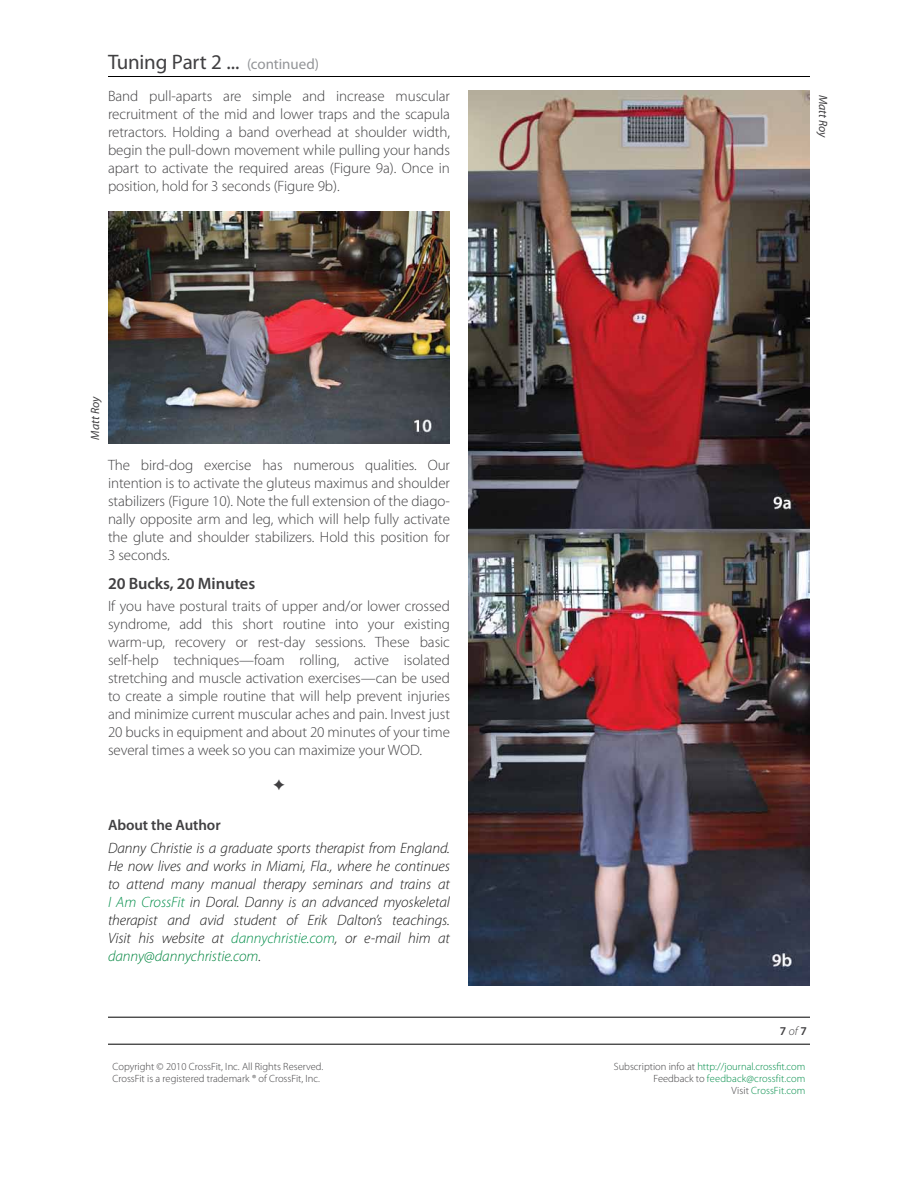
<style>
.page{position:relative;width:918px;height:1188px;background:#fff}
.page>*{position:absolute;margin:0;border:0;box-sizing:border-box;transform-origin:0 0}
.t1{font:21px "Myriad Pro";letter-spacing:-.01em;color:#414042}
.t2{font:600 16.5px "Myriad Pro";letter-spacing:-.005em;color:#414042}
.t3{font:300 15px/18px "Myriad Pro";letter-spacing:-.005em;color:#414042;text-align:justify}
.t4{font:italic 300 15px/18px "Myriad Pro";letter-spacing:-.005em;color:#1a1a1a;text-align:justify}
.t5{font:600 15px "Myriad Pro";letter-spacing:-.005em;color:#414042}
.t6{font:italic 12px "Myriad Pro";letter-spacing:-.005em;color:#414042}
.t7{font:600 12px "Myriad Pro";color:#414042}
.t8{font:300 10.5px/12px "Myriad Pro";color:#008d49;text-align:right}
.t9{font:300 10.5px/12px "Myriad Pro";color:#414042}
.s1{font-size:15px;color:#939598}
.s2{color:#008d49}
.s3{color:#00853f}
.s4{font-weight:300;font-style:italic}
.s5{color:#414042}
</style>
<div class="page">
<hr style="left:108px;top:76px;width:702px;height:1px;background:#000">
<hr style="left:108px;top:1017px;width:702px;height:1px;background:#000">
<hr style="left:108px;top:1044px;width:702px;height:1px;background:#000">
<img style="left:468px;top:90px;width:342px;height:896px">
<img style="left:108px;top:211px;width:342px;height:233px">
<h1 class="t1" style="left:108px;top:50px;width:213px">Tuning Part 2 ... <span class="s1">(continued)</span></h1>
<p class="t3" style="left:108px;top:87px;width:344px">Band pull-aparts are simple and increase muscular recruitment of the mid and lower traps and the scapula retractors. Holding a band overhead at shoulder width, begin the pull-down movement while pulling your hands apart to activate the required areas (Figure 9a). Once in position, hold for 3 seconds (Figure 9b).</p>
<p class="t6" style="left:829px;top:95px;width:45px;rotate:90deg">Matt Roy</p>
<p class="t6" style="left:89px;top:440px;width:45px;rotate:-90deg">Matt Roy</p>
<p class="t3" style="left:108px;top:456px;width:344px">The bird-dog exercise has numerous qualities. Our intention is to activate the gluteus maximus and shoulder stabilizers (Figure 10). Note the full extension of the diago&shy;nally opposite arm and leg, which will help fully activate the glute and shoulder stabilizers. Hold this position for 3 seconds.</p>
<p class="t2" style="left:108px;top:574px;width:149px">20 Bucks, 20 Minutes</p>
<p class="t3" style="left:108px;top:598px;width:344px">If you have postural traits of upper and/or lower crossed syndrome, add this short routine into your existing warm-up, recovery or rest-day sessions. These basic self-help techniques—foam rolling, active isolated stretching and muscle activation exercises—can be used to create a simple routine that will help prevent injuries and minimize current muscular aches and pain. Invest just 20 bucks in equipment and about 20 minutes of your time several times a week so you can maximize your WOD.</p>
<p class="t5" style="left:108px;top:817px;width:114px">About the Author</p>
<p class="t4" style="left:108px;top:839px;width:344px">Danny Christie is a graduate sports therapist from England.<br>He now lives and works in Miami, Fla., where he continues to attend many manual therapy seminars and trains at <span class="s2">I Am CrossFit</span> in Doral. Danny is an advanced myoskeletal therapist and avid student of Erik Dalton’s teachings.<br>Visit his website at <span class="s2">dannychristie.com</span>, or e-mail him at <span class="s3">danny@dannychristie.com</span>.</p>
<p class="t7" style="left:780px;top:1024px;width:29px">7<span class="s4">of</span>7</p>
<p class="t9" style="left:112px;top:1061px;width:212px">Copyright © 2010 CrossFit, Inc. All Rights Reserved.<br>CrossFit is a registered trademark ® of CrossFit, Inc.</p>
<p class="t8" style="left:614px;top:1061px;width:193px"><span class="s5">Subscription info at</span> http://journal.crossfit.com<br><span class="s5">Feedback to</span> feedback@crossfit.com<br><span class="s5">Visit</span> CrossFit.com</p>
</div>
